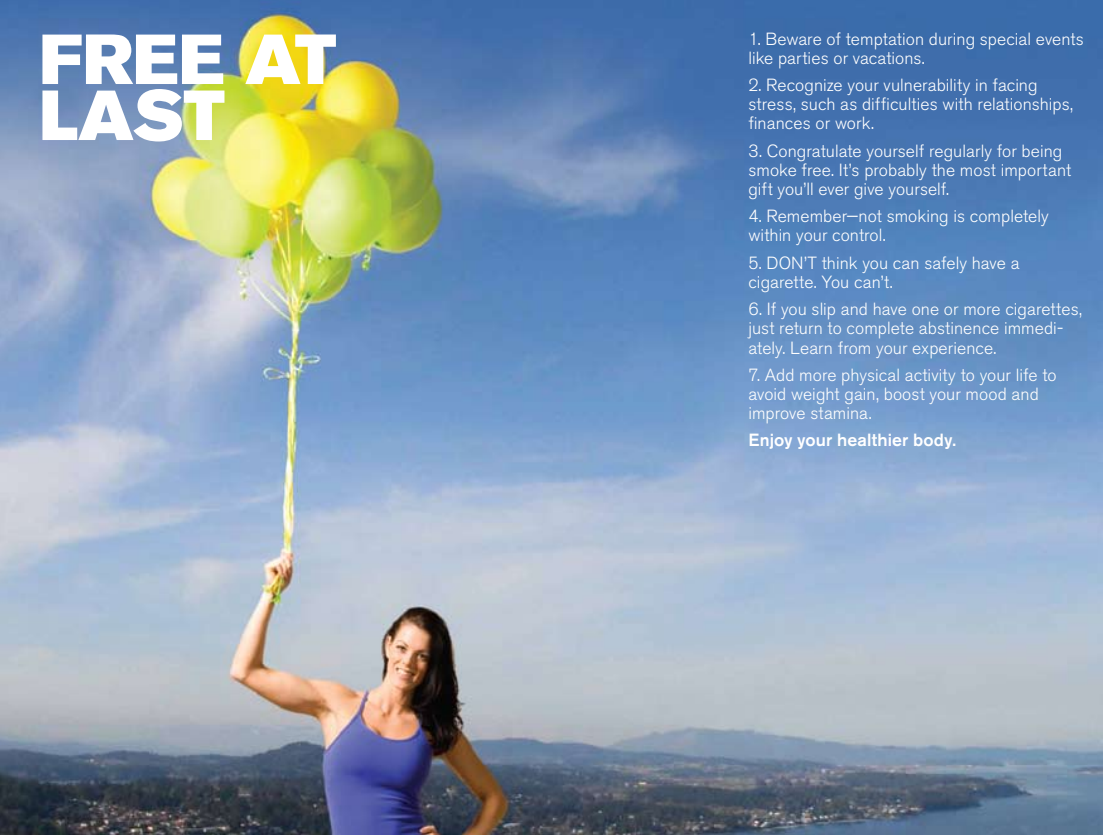
<style>
.page{position:relative;width:1103px;height:835px;background:#fff}
.page>*{position:absolute;margin:0;border:0;box-sizing:border-box;transform-origin:0 0}
.t1{font:70px/56px "Akzidenz Grotesk BE Super";color:#fff}
.t2{font:300 17.5px/19.2px "Akzidenz Grotesk BE";letter-spacing:.005em;color:#fff}
.t3{font:500 17.5px "Akzidenz Grotesk BE";letter-spacing:.005em;color:#fff}
</style>
<div class="page">
<img style="left:0;top:0;width:1102px;height:835px">
<h1 class="t1" style="left:39px;top:32px;width:298px">FREE AT<br>LAST</h1>
<p class="t2" style="left:748px;top:29px;width:337px">1. Beware of temptation during special events like parties or vacations.</p>
<p class="t2" style="left:748px;top:76px;width:326px">2. Recognize your vulnerability in facing stress, such as difficulties with relationships, finances or work.</p>
<p class="t2" style="left:748px;top:141px;width:324px">3. Congratulate yourself regularly for being smoke free. It’s probably the most important gift you’ll ever give yourself.</p>
<p class="t2" style="left:748px;top:207px;width:302px">4. Remember—not smoking is completely within your control.</p>
<p class="t2" style="left:748px;top:253px;width:272px">5. DON’T think you can safely have a cigarette. You can’t.</p>
<p class="t2" style="left:748px;top:300px;width:335px">6. If you slip and have one or more cigarettes, just return to complete abstinence immedi&shy;ately. Learn from your experience.</p>
<p class="t2" style="left:748px;top:365px;width:310px">7. Add more physical activity to your life to avoid weight gain, boost your mood and improve stamina.</p>
<p class="t3" style="left:748px;top:429px;width:209px">Enjoy your healthier body.</p>
</div>
